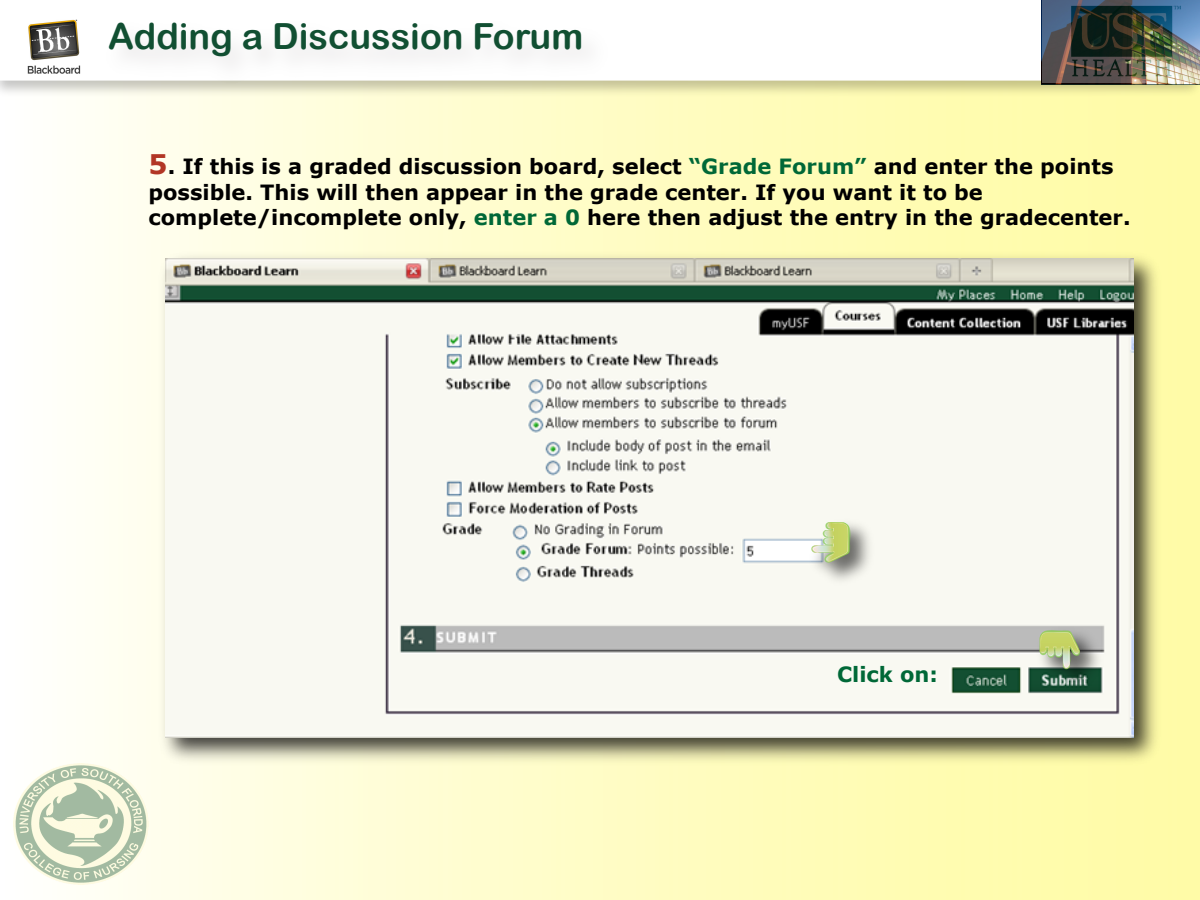
<style>
.page{position:relative;width:1200px;height:900px;background:#fff}
.page>*{position:absolute;margin:0;border:0;box-sizing:border-box;transform-origin:0 0}
.t1{font:36px "Arial Rounded MT Bold";color:#114f32}
.t2{font:700 21px/25.2px "Verdana";color:#000}
.t3{font:700 21px "Verdana";color:#006837}
.s1{font-size:27px;color:#b23625}
.s2{color:#006837}
</style>
<div class="page">
<div style="left:0;top:0;width:1200px;height:900px;background:linear-gradient(to right,#fffff6,#fffb9e)"></div>
<img style="left:14px;top:763px;width:134px;height:122px">
<img style="left:0;top:81px;width:1200px;height:21px">
<div style="left:0;top:0;width:1194px;height:80px;background:#fff"></div>
<img style="left:27px;top:19px;width:54px;height:55px">
<img style="left:96px;top:42px;width:573px;height:56px">
<img style="left:153px;top:246px;width:1014px;height:525px">
<img style="left:166px;top:259px;width:968px;height:479px">
<img style="left:802px;top:514px;width:77px;height:77px">
<svg style="left:811px;top:522px;width:40px;height:40px"></svg>
<img style="left:1032px;top:622px;width:76px;height:77px">
<svg style="left:1040px;top:630px;width:40px;height:39px;background:#b3c085"></svg>
<img style="left:1042px;top:0;width:158px;height:83px">
<h1 class="t1" style="left:108px;top:15px;width:477px">Adding a Discussion Forum</h1>
<p class="t2" style="left:148px;top:154px;width:984px"><span class="s1">5</span>. If this is a graded discussion board, select <span class="s2">“Grade Forum”</span> and enter the points possible. This will then appear in the grade center. If you want it to be complete/incomplete only, <span class="s2">enter a 0</span> here then adjust the entry in the gradecenter.</p>
<p class="t3" style="left:837px;top:660px;width:103px">Click on:</p>
</div>
